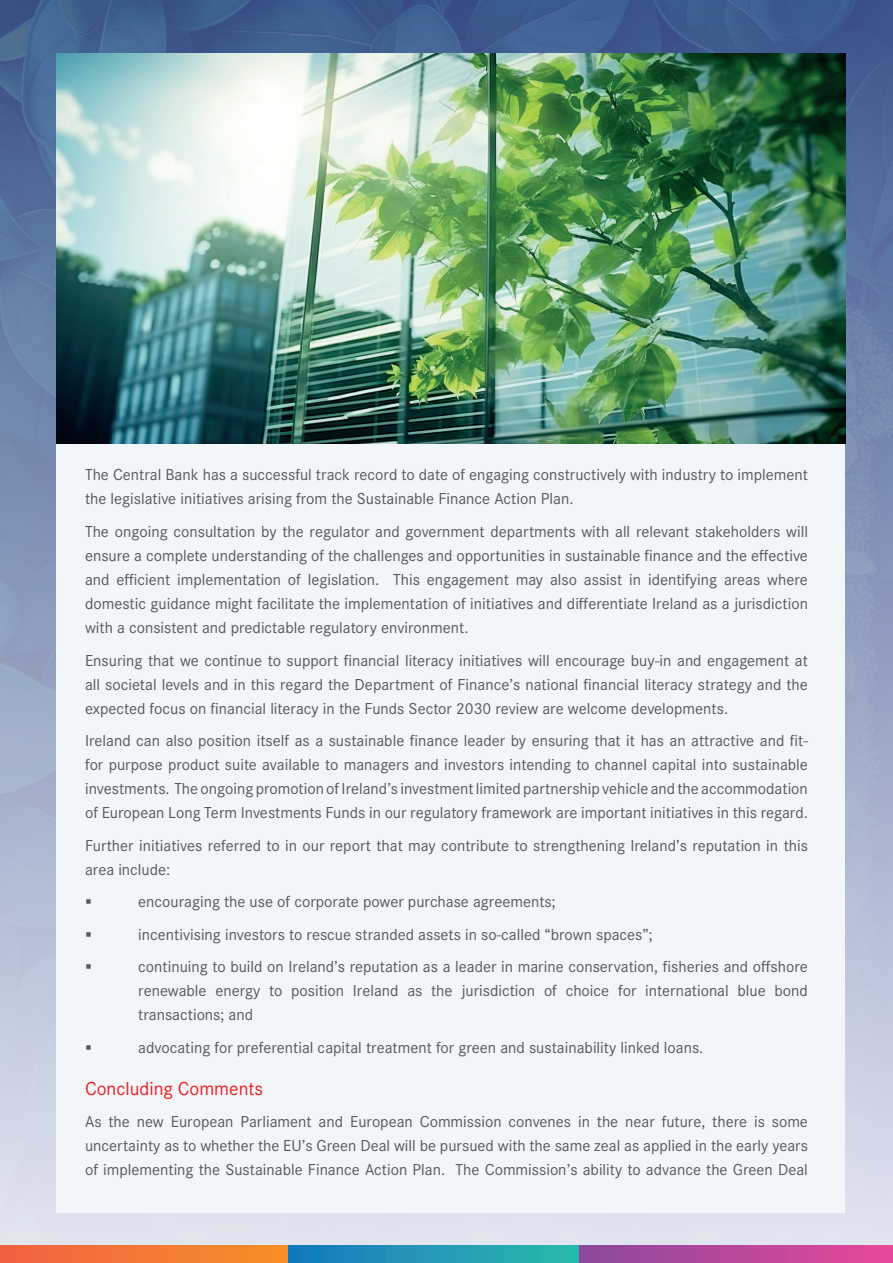
<style>
.page{position:relative;width:893px;height:1263px;background:#fff}
.page>*{position:absolute;margin:0;border:0;box-sizing:border-box;transform-origin:0 0}
.t1{font:19.5px "Corporate S Pro";color:#ee1d23}
.t2{font:16.5px/24px "Corporate S Pro";color:#57585a;text-align:justify}
.t3{font:15px "Wingdings";color:#57585a}
</style>
<div class="page">
<img style="left:0;top:0;width:893px;height:1246px">
<div style="left:56px;top:54px;width:789px;height:1159px;background:#f2f6f8"></div>
<div style="left:579px;top:1246px;width:314px;height:17px;background:linear-gradient(to right,#89499b,#e8489a)"></div>
<div style="left:0;top:1246px;width:289px;height:17px;background:linear-gradient(to right,#f16043,#f69126)"></div>
<div style="left:289px;top:1246px;width:290px;height:17px;background:linear-gradient(to right,#1778bf,#2bbbab)"></div>
<img style="left:56px;top:53px;width:789px;height:390px">
<p class="t2" style="left:85px;top:462px;width:724px">The Central Bank has a successful track record to date of engaging constructively with industry to implement the legislative initiatives arising from the Sustainable Finance Action Plan.</p>
<p class="t2" style="left:85px;top:518px;width:724px">The ongoing consultation by the regulator and government departments with all relevant stakeholders will ensure a complete understanding of the challenges and opportunities in sustainable finance and the effective and efficient implementation of legislation. This engagement may also assist in identifying areas where domestic guidance might facilitate the implementation of initiatives and differentiate Ireland as a jurisdiction with a consistent and predictable regulatory environment.</p>
<p class="t2" style="left:85px;top:647px;width:724px">Ensuring that we continue to support financial literacy initiatives will encourage buy-in and engagement at all societal levels and in this regard the Department of Finance’s national financial literacy strategy and the expected focus on financial literacy in the Funds Sector 2030 review are welcome developments.</p>
<p class="t2" style="left:85px;top:727px;width:724px">Ireland can also position itself as a sustainable finance leader by ensuring that it has an attractive and fit&shy;for purpose product suite available to managers and investors intending to channel capital into sustainable investments. The ongoing promotion of Ireland’s investment limited partnership vehicle and the accommodation of European Long Term Investments Funds in our regulatory framework are important initiatives in this regard.</p>
<p class="t2" style="left:85px;top:832px;width:724px">Further initiatives referred to in our report that may contribute to strengthening Ireland’s reputation in this area include:</p>
<p class="t3" style="left:85px;top:893px;width:8px">▪</p>
<p class="t2" style="left:138px;top:888px;width:419px">encouraging the use of corporate power purchase agreements;</p>
<p class="t3" style="left:85px;top:926px;width:8px">▪</p>
<p class="t2" style="left:138px;top:921px;width:516px">incentivising investors to rescue stranded assets in so-called “brown spaces”;</p>
<p class="t3" style="left:85px;top:958px;width:8px">▪</p>
<p class="t2" style="left:138px;top:953px;width:671px">continuing to build on Ireland’s reputation as a leader in marine conservation, fisheries and offshore renewable energy to position Ireland as the jurisdiction of choice for international blue bond transactions; and</p>
<p class="t3" style="left:85px;top:1039px;width:8px">▪</p>
<p class="t2" style="left:138px;top:1034px;width:567px">advocating for preferential capital treatment for green and sustainability linked loans.</p>
<p class="t1" style="left:85px;top:1074px;width:180px">Concluding Comments</p>
<p class="t2" style="left:85px;top:1108px;width:724px">As the new European Parliament and European Commission convenes in the near future, there is some uncertainty as to whether the EU’s Green Deal will be pursued with the same zeal as applied in the early years of implementing the Sustainable Finance Action Plan. The Commission’s ability to advance the Green Deal</p>
</div>
